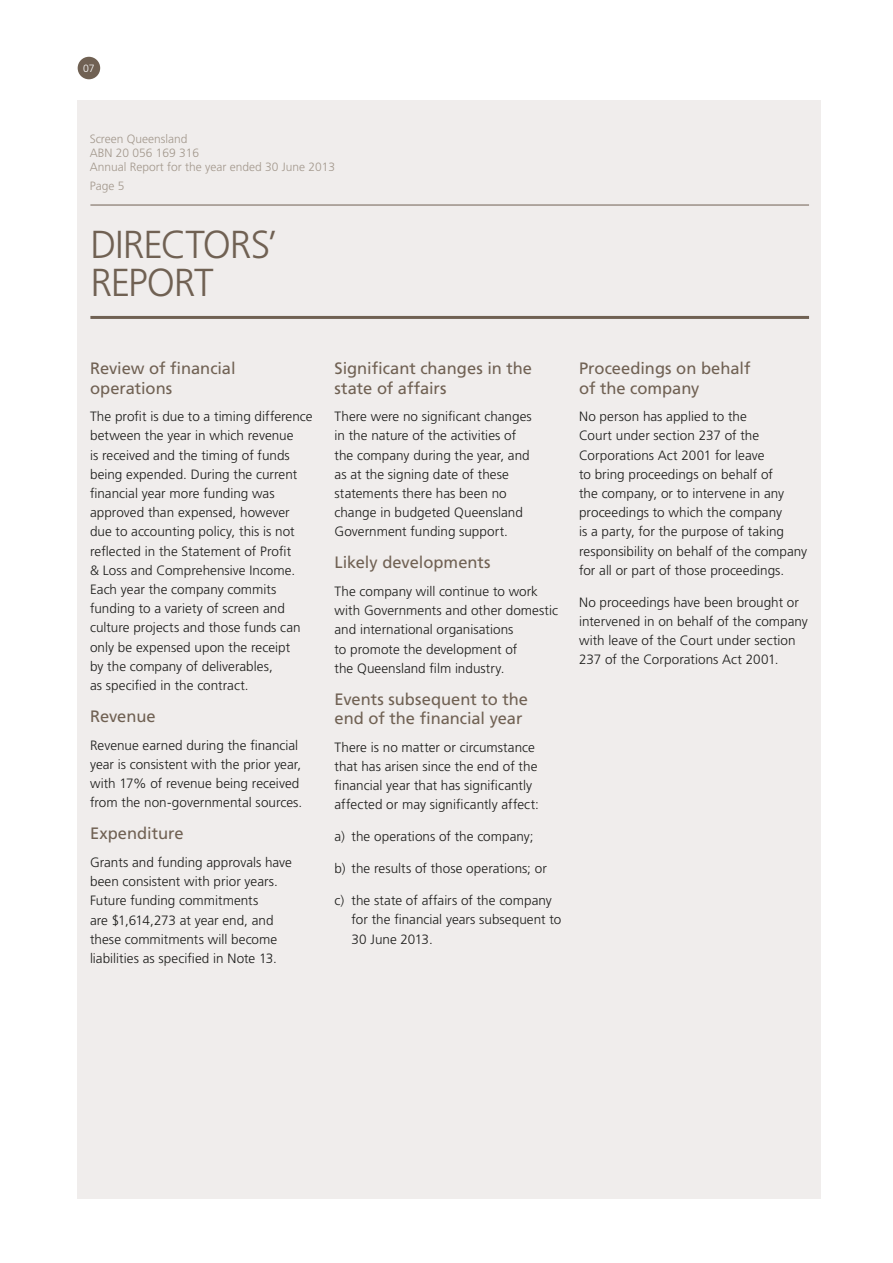
<style>
.page{position:relative;width:893px;height:1263px;background:#fff}
.page>*{position:absolute;margin:0;border:0;box-sizing:border-box;transform-origin:0 0}
.t1{font:300 39px/37.8px "Frutiger";letter-spacing:-.035em;color:#706153}
.t2{font:16.5px/19.2px "Frutiger";letter-spacing:-.005em;color:#706153}
.t3{font:300 13.5px/19.2px "Frutiger";color:#1d1d1b}
.t4{font:300 12px/14.4px "Frutiger";color:#a3988d}
.t5{font:300 10.5px "Frutiger";color:#fff}
</style>
<div class="page">
<div style="left:78px;top:101px;width:743px;height:1098px;background:#f0edec"></div>
<hr style="left:90px;top:205px;width:719px;height:1px;background:#706153">
<hr style="left:90px;top:316px;width:719px;height:3px;background:#706153">
<div style="left:78px;top:57px;width:22px;height:22px;background:#706153;border-radius:50%"></div>
<p class="t5" style="left:83px;top:63px;width:13px">07</p>
<p class="t4" style="left:90px;top:131px;width:247px">Screen Queensland<br>ABN 20 056 169 316<br>Annual Report for the year ended 30 June 2013</p>
<p class="t4" style="left:90px;top:179px;width:36px">Page 5</p>
<h1 class="t1" style="left:90px;top:226px;width:189px">DIRECTORS’<br>REPORT</h1>
<p class="t2" style="left:90px;top:359px;width:147px">Review of financial operations</p>
<p class="t3" style="left:90px;top:407px;width:224px">The profit is due to a timing difference between the year in which revenue<br>is received and the timing of funds being expended. During the current financial year more funding was approved than expensed, however due to accounting policy, this is not reflected in the Statement of Profit<br>&amp; Loss and Comprehensive Income.<br>Each year the company commits funding to a variety of screen and culture projects and those funds can only be expensed upon the receipt<br>by the company of deliverables,<br>as specified in the contract.</p>
<p class="t2" style="left:90px;top:706px;width:67px">Revenue</p>
<p class="t3" style="left:90px;top:735px;width:214px">Revenue earned during the financial year is consistent with the prior year, with 17% of revenue being received from the non-governmental sources.</p>
<p class="t2" style="left:90px;top:824px;width:95px">Expenditure</p>
<p class="t3" style="left:90px;top:853px;width:203px">Grants and funding approvals have been consistent with prior years.<br>Future funding commitments<br>are $1,614,273 at year end, and these commitments will become liabilities as specified in Note 13.</p>
<p class="t2" style="left:335px;top:359px;width:199px">Significant changes in the state of affairs</p>
<p class="t3" style="left:335px;top:407px;width:199px">There were no significant changes in the nature of the activities of the company during the year, and as at the signing date of these statements there has been no change in budgeted Queensland<br>Government funding support.</p>
<p class="t2" style="left:335px;top:553px;width:158px">Likely developments</p>
<p class="t3" style="left:335px;top:582px;width:225px">The company will continue to work with Governments and other domestic and international organisations<br>to promote the development of<br>the Queensland film industry.</p>
<p class="t2" style="left:335px;top:689px;width:195px">Events subsequent to the end of the financial year</p>
<p class="t3" style="left:335px;top:737px;width:206px">There is no matter or circumstance that has arisen since the end of the financial year that has significantly affected or may significantly affect:</p>
<p class="t3" style="left:335px;top:827px;width:201px">a) the operations of the company;</p>
<p class="t3" style="left:335px;top:859px;width:214px">b) the results of those operations; or</p>
<p class="t3" style="left:352px;top:891px;width:211px;text-indent:-17px">c) the state of affairs of the company for the financial years subsequent to<br>30 June 2013.</p>
<p class="t2" style="left:579px;top:359px;width:173px">Proceedings on behalf of the company</p>
<p class="t3" style="left:579px;top:407px;width:230px">No person has applied to the<br>Court under section 237 of the Corporations Act 2001 for leave<br>to bring proceedings on behalf of<br>the company, or to intervene in any proceedings to which the company<br>is a party, for the purpose of taking responsibility on behalf of the company for all or part of those proceedings.</p>
<p class="t3" style="left:579px;top:592px;width:230px">No proceedings have been brought or intervened in on behalf of the company with leave of the Court under section 237 of the Corporations Act 2001.</p>
</div>
